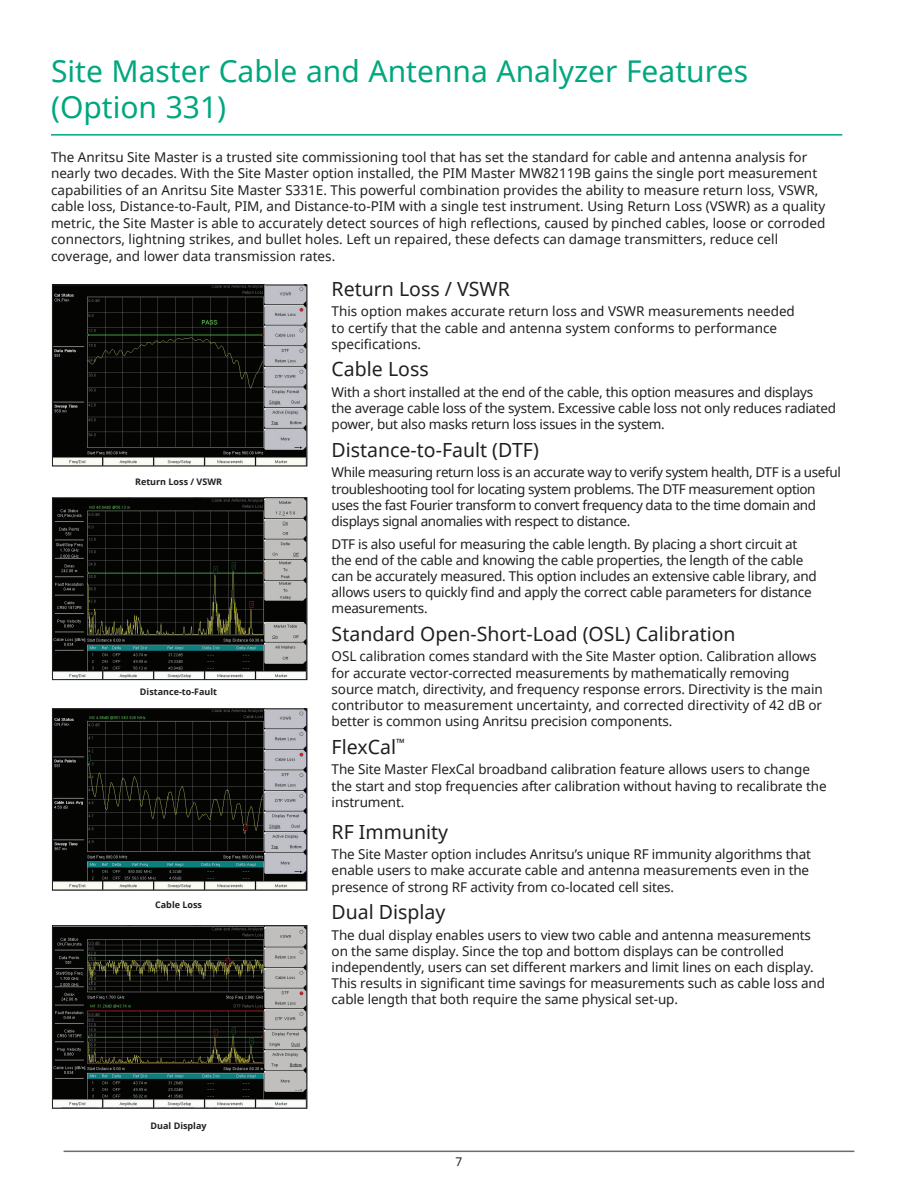
<style>
.page{position:relative;width:918px;height:1188px;background:#fff}
.page>*{position:absolute;margin:0;border:0;box-sizing:border-box;transform-origin:0 0}
.t1{font:30px/36px "Noto Sans";color:#00a77e}
.t2{font:19.5px "Noto Sans";color:#231f20}
.t3{font:13.5px/16.2px "Noto Sans";letter-spacing:-.01em;color:#231f20}
.t4{font:13.5px/16.2px "Noto Sans";letter-spacing:-.03em;color:#231f20}
.t5{font:12px "Noto Sans";color:#231f20}
.t6{font:700 9px "Noto Sans";color:#231f20}
</style>
<div class="page">
<hr style="left:64px;top:1151px;width:790px;height:1px;background:#6c6d70">
<hr style="left:51px;top:134px;width:791px;height:2px;background:#00a77e">
<img style="left:54px;top:287px;width:251px;height:177px">
<div style="left:52px;top:285px;width:255px;height:181px;border:1px solid #231f20"></div>
<img style="left:54px;top:927px;width:251px;height:180px">
<div style="left:52px;top:925px;width:255px;height:184px;border:1px solid #231f20"></div>
<img style="left:54px;top:710px;width:251px;height:179px">
<div style="left:52px;top:708px;width:255px;height:183px;border:1px solid #231f20"></div>
<img style="left:54px;top:499px;width:251px;height:179px">
<div style="left:52px;top:497px;width:255px;height:183px;border:1px solid #231f20"></div>
<h1 class="t1" style="left:51px;top:52px;width:699px">Site Master Cable and Antenna Analyzer Features (Option 331)</h1>
<p class="t3" style="left:51px;top:148px;width:776px">The Anritsu Site Master is a trusted site commissioning tool that has set the standard for cable and antenna analysis for nearly two decades. With the Site Master option installed, the PIM Master MW82119B gains the single port measurement capabilities of an Anritsu Site Master S331E. This powerful combination provides the ability to measure return loss, VSWR, cable loss, Distance-to-Fault, PIM, and Distance-to-PIM with a single test instrument. Using Return Loss (VSWR) as a quality metric, the Site Master is able to accurately detect sources of high reflections, caused by pinched cables, loose or corroded connectors, lightning strikes, and bullet holes. Left un repaired, these defects can damage transmitters, reduce cell coverage, and lower data transmission rates.</p>
<h2 class="t2" style="left:332px;top:276px;width:180px">Return Loss / VSWR</h2>
<p class="t3" style="left:332px;top:303px;width:465px">This option makes accurate return loss and VSWR measurements needed to certify that the cable and antenna system conforms to performance specifications.</p>
<h2 class="t2" style="left:332px;top:356px;width:99px">Cable Loss</h2>
<p class="t3" style="left:332px;top:384px;width:506px">With a short installed at the end of the cable, this option measures and displays the average cable loss of the system. Excessive cable loss not only reduces radiated power, but also masks return loss issues in the system.</p>
<h2 class="t2" style="left:332px;top:437px;width:209px">Distance-to-Fault (DTF)</h2>
<p class="t4" style="left:332px;top:464px;width:511px">While measuring return loss is an accurate way to verify system health, DTF is a useful troubleshooting tool for locating system problems. The DTF measurement option uses the fast Fourier transform to convert frequency data to the time domain and displays signal anomalies with respect to distance.</p>
<p class="t3" style="left:332px;top:535px;width:487px">DTF is also useful for measuring the cable length. By placing a short circuit at the end of the cable and knowing the cable properties, the length of the cable can be accurately measured. This option includes an extensive cable library, and allows users to quickly find and apply the correct cable parameters for distance measurements.</p>
<h2 class="t2" style="left:332px;top:621px;width:406px">Standard Open-Short-Load (OSL) Calibration</h2>
<p class="t3" style="left:332px;top:648px;width:493px">OSL calibration comes standard with the Site Master option. Calibration allows for accurate vector-corrected measurements by mathematically removing source match, directivity, and frequency response errors. Directivity is the main contributor to measurement uncertainty, and corrected directivity of 42 dB or better is common using Anritsu precision components.</p>
<h2 class="t2" style="left:332px;top:734px;width:75px">FlexCal<sup>™</sup></h2>
<p class="t3" style="left:332px;top:761px;width:497px">The Site Master FlexCal broadband calibration feature allows users to change the start and stop frequencies after calibration without having to recalibrate the instrument.</p>
<h2 class="t2" style="left:332px;top:818px;width:118px">RF Immunity</h2>
<p class="t3" style="left:332px;top:846px;width:481px">The Site Master option includes Anritsu’s unique RF immunity algorithms that enable users to make accurate cable and antenna measurements even in the presence of strong RF activity from co-located cell sites.</p>
<h2 class="t2" style="left:332px;top:899px;width:115px">Dual Display</h2>
<p class="t3" style="left:332px;top:926px;width:495px">The dual display enables users to view two cable and antenna measurements on the same display. Since the top and bottom displays can be controlled independently, users can set different markers and limit lines on each display.<br>This results in significant time savings for measurements such as cable loss and cable length that both require the same physical set-up.</p>
<p class="t6" style="left:135px;top:475px;width:88px">Return Loss / VSWR</p>
<p class="t6" style="left:140px;top:686px;width:79px">Distance-to-Fault</p>
<p class="t6" style="left:155px;top:899px;width:48px">Cable Loss</p>
<p class="t6" style="left:151px;top:1119px;width:57px">Dual Display</p>
<p class="t5" style="left:456px;top:1153px;width:8px">7</p>
</div>
